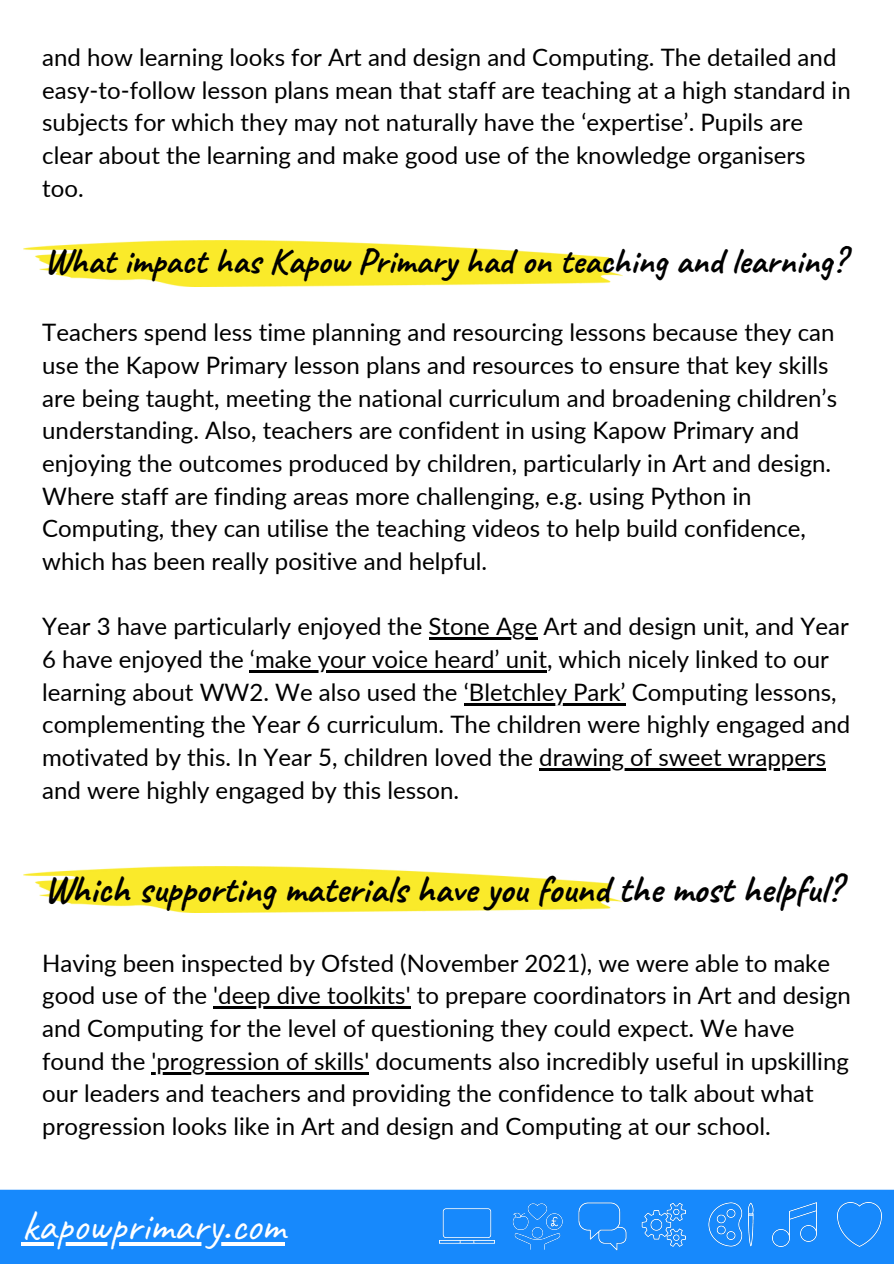
<style>
.page{position:relative;width:894px;height:1264px;background:#fff}
.page>*{position:absolute;margin:0;border:0;box-sizing:border-box;transform-origin:0 0}
.t1{font:42.9px "Caveat";color:#fff}
.t2{font:700 38.25px "Caveat";color:#000}
.t3{font:700 36px "Caveat";color:#000}
.t4{font:24px/32.7px "Lato";color:#000}
</style>
<div class="page">
<div style="left:0;top:1189px;width:893px;height:74px;background:#1789fc"></div>
<img style="left:837px;top:1202px;width:44px;height:45px">
<img style="left:708px;top:1202px;width:45px;height:45px">
<img style="left:512px;top:1203px;width:50px;height:47px">
<img style="left:641px;top:1202px;width:45px;height:45px">
<img style="left:578px;top:1202px;width:49px;height:49px">
<img style="left:772px;top:1202px;width:45px;height:45px">
<img style="left:439px;top:1208px;width:55px;height:36px">
<hr style="left:22px;top:1242px;width:263px;height:3px;background:#fff">
<img style="left:24px;top:240px;width:598px;height:47px">
<hr style="left:428px;top:637px;width:109px;height:2px;background:#000">
<hr style="left:250px;top:670px;width:297px;height:2px;background:#000">
<hr style="left:463px;top:703px;width:162px;height:2px;background:#000">
<hr style="left:539px;top:768px;width:286px;height:2px;background:#000">
<img style="left:24px;top:866px;width:598px;height:46px">
<hr style="left:213px;top:1006px;width:197px;height:2px;background:#000">
<hr style="left:151px;top:1071px;width:218px;height:3px;background:#000">
<p class="t4" style="left:42px;top:40px;width:809px">and how learning looks for Art and design and Computing. The detailed and easy-to-follow lesson plans mean that staff are teaching at a high standard in subjects for which they may not naturally have the ‘expertise’. Pupils are clear about the learning and make good use of the knowledge organisers too.</p>
<p class="t3" style="left:44px;top:238px;width:802px">What impact has Kapow Primary had on teaching and learning?</p>
<p class="t4" style="left:42px;top:315px;width:796px">Teachers spend less time planning and resourcing lessons because they can use the Kapow Primary lesson plans and resources to ensure that key skills are being taught, meeting the national curriculum and broadening children’s understanding. Also, teachers are confident in using Kapow Primary and enjoying the outcomes produced by children, particularly in Art and design.<br>Where staff are finding areas more challenging, e.g. using Python in Computing, they can utilise the teaching videos to help build confidence, which has been really positive and helpful.</p>
<p class="t4" style="left:42px;top:609px;width:809px">Year 3 have particularly enjoyed the Stone Age Art and design unit, and Year 6 have enjoyed the ‘make your voice heard’ unit, which nicely linked to our learning about WW2. We also used the ‘Bletchley Park’ Computing lessons, complementing the Year 6 curriculum. The children were highly engaged and motivated by this. In Year 5, children loved the drawing of sweet wrappers and were highly engaged by this lesson.</p>
<p class="t2" style="left:44px;top:865px;width:798px">Which supporting materials have you found the most helpful?</p>
<p class="t4" style="left:42px;top:946px;width:810px">Having been inspected by Ofsted (November 2021), we were able to make good use of the 'deep dive toolkits' to prepare coordinators in Art and design and Computing for the level of questioning they could expect. We have found the 'progression of skills' documents also incredibly useful in upskilling our leaders and teachers and providing the confidence to talk about what progression looks like in Art and design and Computing at our school.</p>
<p class="t1" style="left:22px;top:1198px;width:264px">kapowprimary.com</p>
</div>
